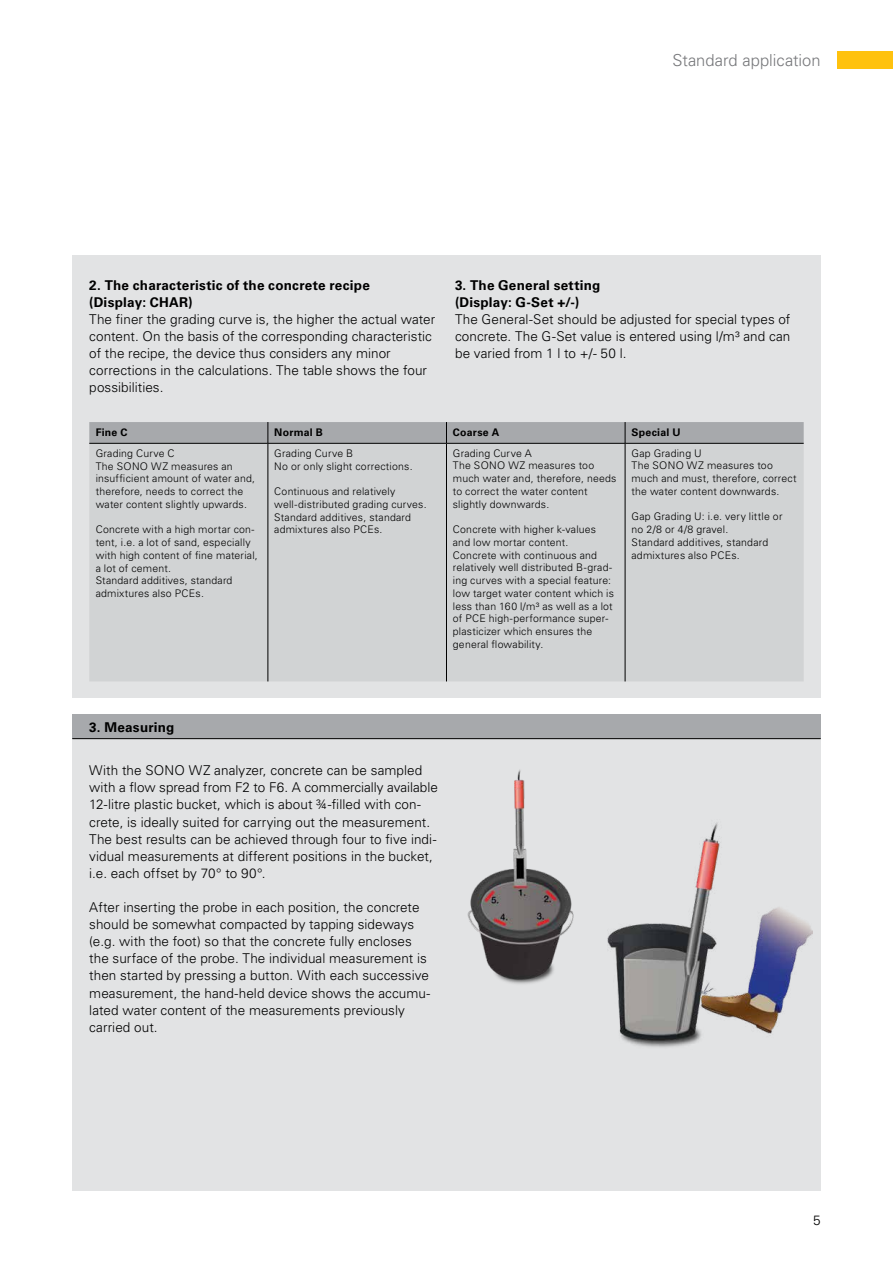
<style>
.page{position:relative;width:893px;height:1263px;background:#fff}
.page>*{position:absolute;margin:0;border:0;box-sizing:border-box;transform-origin:0 0}
.t1{font:300 16.5px "Univers LT Pro";color:#77787b}
.t2{font:300 13.5px/17.1px "Univers LT Pro";letter-spacing:.005em;color:#000}
.t3{font:700 13.5px/17.1px "Univers LT Pro";letter-spacing:.02em;color:#000}
.t4{font:300 10.5px/12.8px "Univers LT Pro";letter-spacing:.02em;color:#000}
.t5{font:700 10.5px "Univers LT Pro";letter-spacing:.025em;color:#000}
</style>
<div class="page">
<div style="left:72px;top:255px;width:749px;height:442px;background:#e2e3e4"></div>
<div style="left:72px;top:714px;width:749px;height:477px;background:#e2e3e4"></div>
<img style="left:467px;top:769px;width:107px;height:215px">
<img style="left:607px;top:822px;width:206px;height:225px">
<div style="left:89px;top:444px;width:715px;height:237px;background:#d1d3d4"></div>
<div style="left:89px;top:422px;width:715px;height:21px;background:#a7a9ac"></div>
<hr style="left:89px;top:443px;width:179px;height:1px;background:#000">
<hr style="left:268px;top:443px;width:178px;height:1px;background:#000">
<hr style="left:268px;top:444px;width:1px;height:237px;background:#000">
<hr style="left:446px;top:443px;width:179px;height:1px;background:#000">
<hr style="left:446px;top:444px;width:1px;height:237px;background:#000">
<hr style="left:625px;top:443px;width:179px;height:1px;background:#000">
<hr style="left:625px;top:444px;width:1px;height:237px;background:#000">
<div style="left:838px;top:51px;width:55px;height:17px;background:#ffc20e"></div>
<div style="left:72px;top:714px;width:749px;height:25px;background:#a7a9ac"></div>
<hr style="left:72px;top:738px;width:749px;height:1px;background:#000">
<p class="t1" style="left:672px;top:50px;width:150px">Standard application</p>
<p class="t3" style="left:89px;top:277px;width:282px">2. The characteristic of the concrete recipe (Display: CHAR)</p>
<p class="t2" style="left:89px;top:311px;width:348px">The finer the grading curve is, the higher the actual water content. On the basis of the corresponding characteristic of the recipe, the device thus considers any minor corrections in the calculations. The table shows the four possibilities.</p>
<p class="t3" style="left:455px;top:277px;width:147px">3. The General setting (Display: G-Set +/-)</p>
<p class="t2" style="left:455px;top:311px;width:337px;text-align:justify">The General-Set should be adjusted for special types of concrete. The G-Set value is entered using l/m³ and can be varied from 1 l to +/- 50 l.</p>
<p class="t5" style="left:96px;top:427px;width:33px">Fine C</p>
<p class="t4" style="left:96px;top:447px;width:161px">Grading Curve C<br>The SONO WZ measures an insufficient amount of water and, therefore, needs to correct the water content slightly upwards.</p>
<p class="t4" style="left:96px;top:523px;width:164px">Concrete with a high mortar con&shy;tent, i.e. a lot of sand, especially with high content of fine material, a lot of cement.<br>Standard additives, standard admixtures also PCEs.</p>
<p class="t5" style="left:274px;top:426px;width:50px">Normal B</p>
<p class="t5" style="left:453px;top:426px;width:48px">Coarse A</p>
<p class="t5" style="left:631px;top:426px;width:51px">Special U</p>
<p class="t4" style="left:274px;top:447px;width:140px">Grading Curve B<br>No or only slight corrections.</p>
<p class="t4" style="left:274px;top:485px;width:154px">Continuous and relatively well-distributed grading curves.<br>Standard additives, standard admixtures also PCEs.</p>
<p class="t4" style="left:453px;top:447px;width:165px">Grading Curve A<br>The SONO WZ measures too much water and, therefore, needs to correct the water content slightly downwards.</p>
<p class="t4" style="left:453px;top:523px;width:163px">Concrete with higher k-values and low mortar content.<br>Concrete with continuous and relatively well distributed B-grad&shy;ing curves with a special feature: low target water content which is less than 160 l/m³ as well as a lot of PCE high-performance super&shy;plasticizer which ensures the general flowability.</p>
<p class="t4" style="left:631px;top:447px;width:167px">Gap Grading U<br>The SONO WZ measures too much and must, therefore, correct the water content downwards.</p>
<p class="t4" style="left:631px;top:510px;width:153px">Gap Grading U: i.e. very little or no 2/8 or 4/8 gravel.<br>Standard additives, standard admixtures also PCEs.</p>
<p class="t3" style="left:89px;top:719px;width:87px">3. Measuring</p>
<p class="t2" style="left:89px;top:762px;width:350px">With the SONO WZ analyzer, concrete can be sampled with a flow spread from F2 to F6. A commercially available 12-litre plastic bucket, which is about ¾-filled with con&shy;crete, is ideally suited for carrying out the measurement.<br>The best results can be achieved through four to five indi&shy;vidual measurements at different positions in the bucket, i.e. each offset by 70° to 90°.</p>
<p class="t2" style="left:89px;top:899px;width:342px">After inserting the probe in each position, the concrete should be somewhat compacted by tapping sideways (e.g. with the foot) so that the concrete fully encloses the surface of the probe. The individual measurement is then started by pressing a button. With each successive measurement, the hand-held device shows the accumu&shy;lated water content of the measurements previously carried out.</p>
<p class="t2" style="left:813px;top:1211px;width:9px">5</p>
</div>
